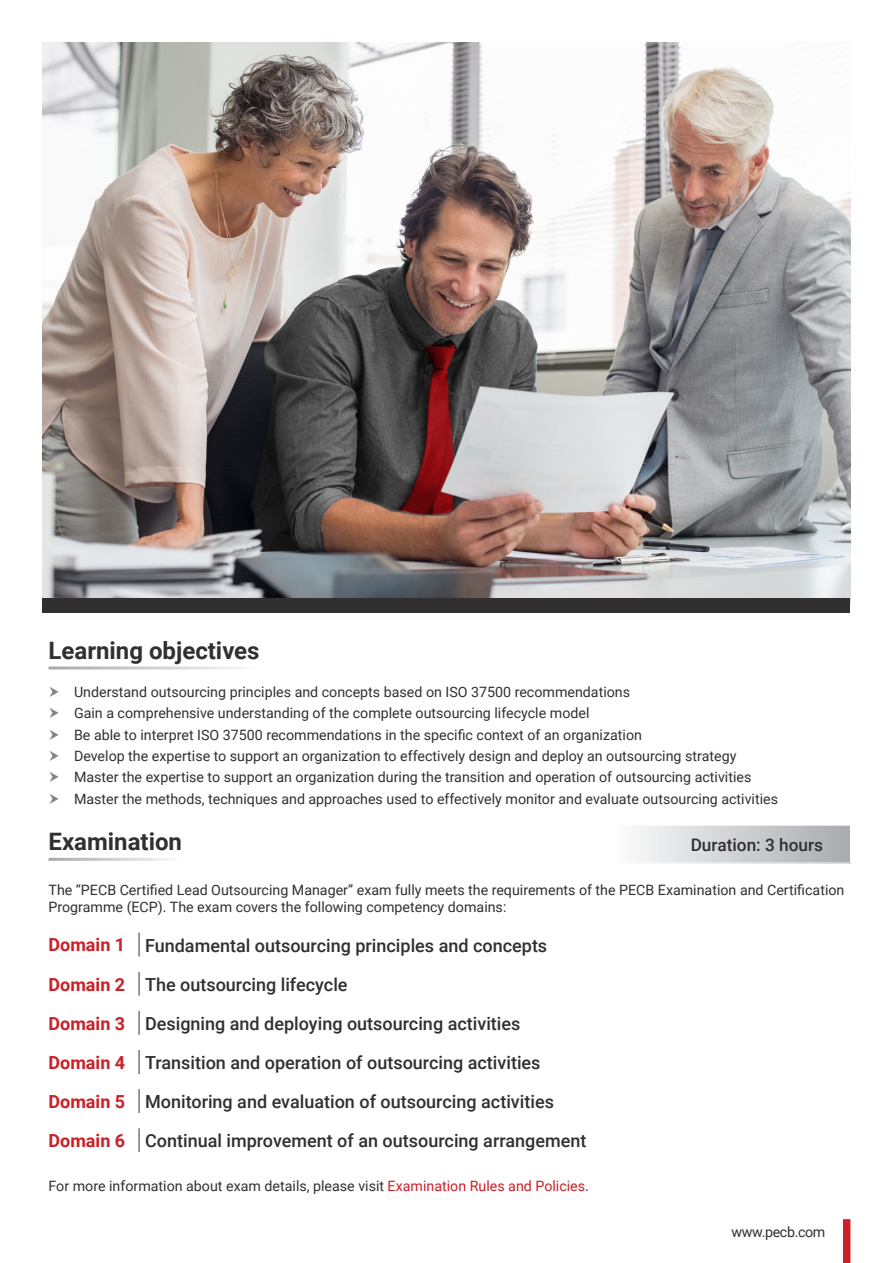
<style>
.page{position:relative;width:893px;height:1263px;background:#fff}
.page>*{position:absolute;margin:0;border:0;box-sizing:border-box;transform-origin:0 0}
.t1{font:700 24px "Roboto";color:#312f30}
.t2{font:500 18px "Roboto";color:#312f30}
.t3{font:700 18px "Roboto";color:#ca2026}
.t4{font:500 17.25px "Roboto";color:#312f30}
.Bullet_Points{font:14.25px/16.5px "Roboto";color:#312f30}
.Bullet_Points-2{font:14.25px "Roboto";letter-spacing:-.025em;color:#312f30}
.s1{color:#ca2026}
</style>
<div class="page">
<img style="left:43px;top:43px;width:807px;height:555px">
<div style="left:843px;top:1219px;width:7px;height:44px;background:#ca2026"></div>
<div style="left:43px;top:598px;width:807px;height:14px;background:#312f30"></div>
<svg style="left:639px;top:826px;width:211px;height:37px"></svg>
<hr style="left:138px;top:932px;width:2px;height:25px;background:#76787b">
<hr style="left:138px;top:972px;width:2px;height:24px;background:#76787b">
<hr style="left:138px;top:1011px;width:2px;height:24px;background:#76787b">
<hr style="left:138px;top:1050px;width:2px;height:24px;background:#76787b">
<hr style="left:138px;top:1089px;width:2px;height:24px;background:#76787b">
<hr style="left:138px;top:1128px;width:2px;height:24px;background:#76787b">
<p class="t1" style="left:49px;top:634px;width:213px">Learning objectives</p>
<p class="Bullet_Points" style="left:74px;top:683px;width:558px">Understand outsourcing principles and concepts based on ISO 37500 recommendations</p>
<p class="Bullet_Points" style="left:74px;top:704px;width:517px">Gain a comprehensive understanding of the complete outsourcing lifecycle model</p>
<p class="Bullet_Points" style="left:74px;top:726px;width:569px">Be able to interpret ISO 37500 recommendations in the specific context of an organization</p>
<p class="Bullet_Points" style="left:74px;top:747px;width:664px">Develop the expertise to support an organization to effectively design and deploy an outsourcing strategy</p>
<p class="Bullet_Points" style="left:74px;top:768px;width:679px">Master the expertise to support an organization during the transition and operation of outsourcing activities</p>
<p class="Bullet_Points" style="left:74px;top:790px;width:706px">Master the methods, techniques and approaches used to effectively monitor and evaluate outsourcing activities</p>
<p class="t1" style="left:49px;top:825px;width:135px">Examination</p>
<p class="t4" style="left:691px;top:832px;width:134px">Duration: 3 hours</p>
<p class="Bullet_Points" style="left:49px;top:881px;width:797px">The “PECB Certified Lead Outsourcing Manager” exam fully meets the requirements of the PECB Examination and Certification<br>Programme (ECP). The exam covers the following competency domains:</p>
<p class="t3" style="left:49px;top:932px;width:78px">Domain 1</p>
<p class="t2" style="left:145px;top:933px;width:404px">Fundamental outsourcing principles and concepts</p>
<p class="t3" style="left:49px;top:971px;width:78px">Domain 2</p>
<p class="t2" style="left:145px;top:972px;width:204px">The outsourcing lifecycle</p>
<p class="t3" style="left:49px;top:1010px;width:78px">Domain 3</p>
<p class="t2" style="left:145px;top:1010px;width:377px">Designing and deploying outsourcing activities</p>
<p class="t3" style="left:49px;top:1050px;width:78px">Domain 4</p>
<p class="t2" style="left:145px;top:1050px;width:397px">Transition and operation of outsourcing activities</p>
<p class="t3" style="left:49px;top:1089px;width:78px">Domain 5</p>
<p class="t2" style="left:145px;top:1089px;width:410px">Monitoring and evaluation of outsourcing activities</p>
<p class="t3" style="left:49px;top:1128px;width:78px">Domain 6</p>
<p class="t2" style="left:145px;top:1128px;width:443px">Continual improvement of an outsourcing arrangement</p>
<p class="Bullet_Points" style="left:49px;top:1177px;width:542px">For more information about exam details, please visit <span class="s1">Examination Rules and Policies</span>.</p>
<p class="Bullet_Points-2" style="left:731px;top:1221px;width:95px">www.pecb.com</p>
</div>
